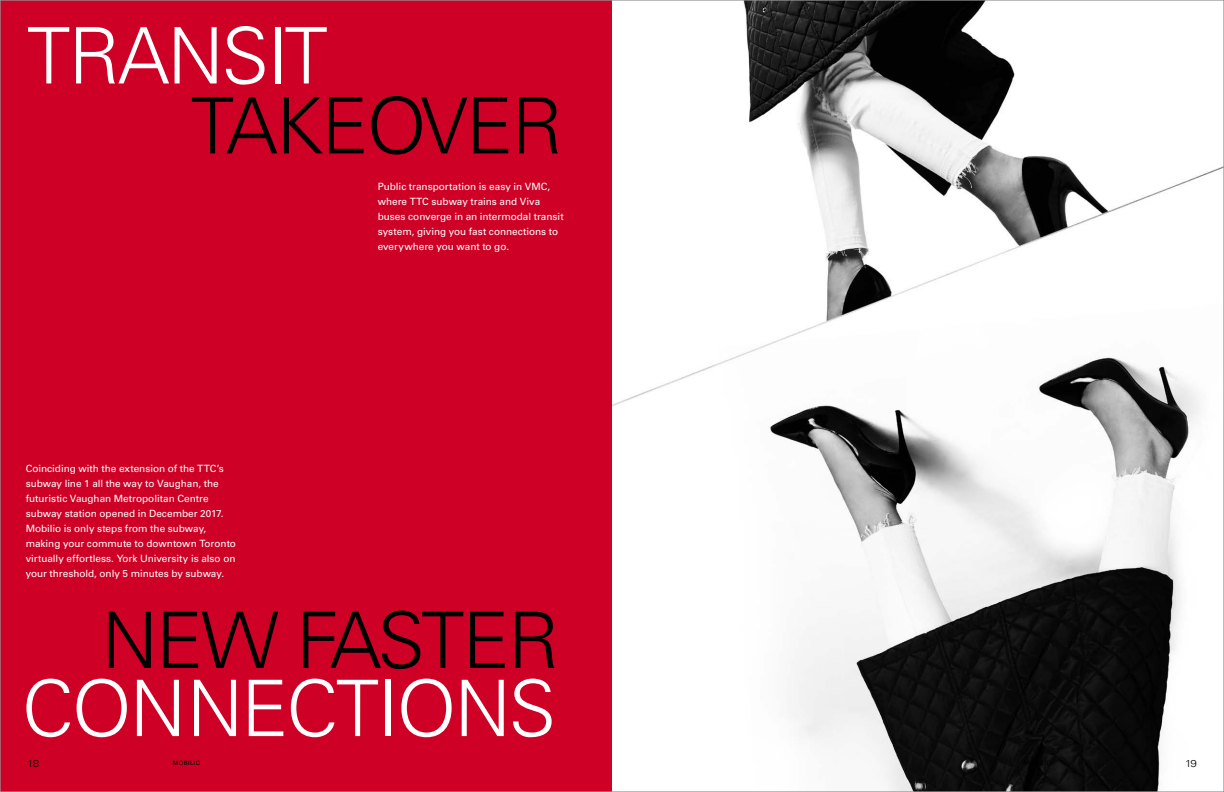
<style>
.page{position:relative;width:1224px;height:792px;background:#fff}
.page>*{position:absolute;margin:0;border:0;box-sizing:border-box;transform-origin:0 0}
.t1{font:300 78px "Univers LT Std";letter-spacing:-.03em;color:#fff}
.t2{font:300 78px "Univers LT Std";letter-spacing:-.03em;color:#000}
.t3{font:10px/15px "Univers LT Std";letter-spacing:-.005em;color:#fff}
.t4{font:300 10px "Univers LT Std";color:#000;scale:1.15 1}
.t5{font:6px "Univers LT Std";letter-spacing:.05em;color:#000}
</style>
<div class="page">
<div style="left:0;top:0;width:612px;height:792px;background:#cf0025"></div>
<img style="left:612px;top:2px;width:610px;height:788px">
<h1 class="t1" style="left:27px;top:9px;width:302px">TRANSIT</h1>
<h1 class="t2" style="left:191px;top:79px;width:374px">TAKEOVER</h1>
<p class="t3" style="left:26px;top:461px;width:212px">Coinciding with the extension of the TTC’s subway line 1 all the way to Vaughan, the futuristic Vaughan Metropolitan Centre subway station opened in December 2017.<br>Mobilio is only steps from the subway, making your commute to downtown Toronto virtually effortless. York University is also on your threshold, only 5 minutes by subway.</p>
<p class="t3" style="left:378px;top:179px;width:187px">Public transportation is easy in VMC, where TTC subway trains and Viva buses converge in an intermodal transit system, giving you fast connections to everywhere you want to go.</p>
<h1 class="t2" style="left:102px;top:593px;width:459px">NEW FASTER</h1>
<h1 class="t1" style="left:22px;top:661px;width:536px">CONNECTIONS</h1>
<p class="t4" style="left:27px;top:757px;width:12px">18</p>
<p class="t5" style="left:173px;top:759px;width:29px">MOBILIO</p>
<p class="t4" style="left:1185px;top:757px;width:12px">19</p>
</div>
